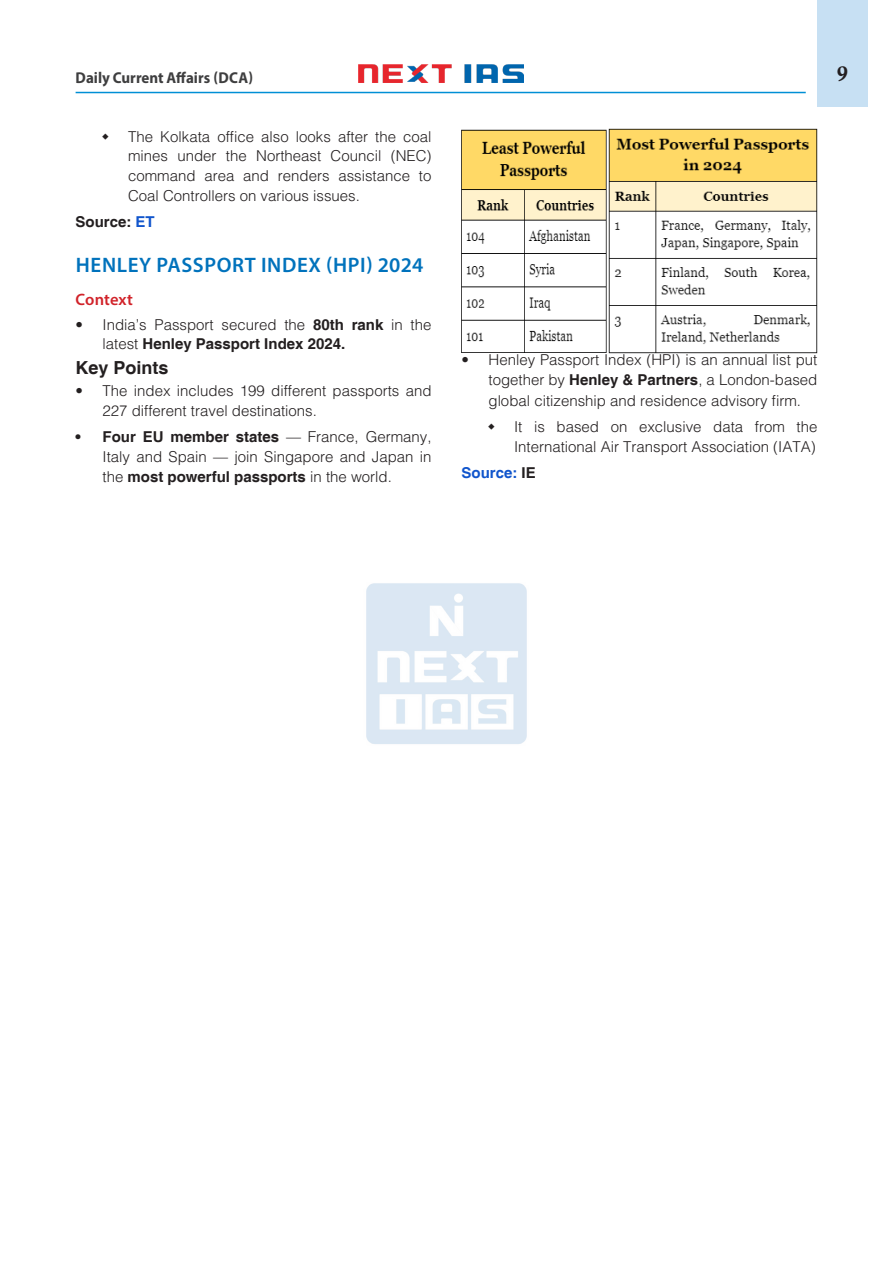
<style>
.page{position:relative;width:893px;height:1263px;background:#fff}
.page>*{position:absolute;margin:0;border:0;box-sizing:border-box;transform-origin:0 0}
.H-1{font:600 21px "Myriad Pro";letter-spacing:.03em;color:#0072bc}
.t1{font:21px "Calis MT Bol";color:#231f20}
.t2{font:700 18px "Helvetica";color:#231f20}
.H-2{font:600 16.5px "Myriad Pro";letter-spacing:.005em;color:#d1232a}
.t3{font:700 15.75px "Myriad Pro";color:#3e3e3f;scale:.95 1}
.t4{font:300 15px/19.8px "Helvetica";color:#231f20;text-align:justify}
.body{font:700 15px "Helvetica";color:#231f20}
.body-2{font:700 15px "Helvetica";color:#15c}
.s1{color:#15c}
.s2{font-weight:700}
.s3{color:#231f20}
</style>
<div class="page">
<div style="left:817px;top:0;width:51px;height:107px;background:#c7e0f3"></div>
<img style="left:358px;top:64px;width:165px;height:19px">
<hr style="left:76px;top:92px;width:730px;height:1px;background:#008fd5">
<img style="left:366px;top:583px;width:161px;height:161px">
<img style="left:609px;top:129px;width:208px;height:224px">
<img style="left:461px;top:129px;width:146px;height:224px">
<p class="t3" style="left:76px;top:67px;width:188px">Daily Current Affairs (DCA)</p>
<h1 class="t1" style="left:837px;top:62px;width:12px">9</h1>
<p class="t4" style="left:128px;top:126px;width:305px">The Kolkata office also looks after the coal mines under the Northeast Council (NEC) command area and renders assistance to Coal Controllers on various issues.</p>
<p class="body" style="left:76px;top:212px;width:81px">Source: <span class="s1">ET</span></p>
<p class="H-1" style="left:76px;top:251px;width:349px">HENLEY PASSPORT INDEX (HPI) 2024</p>
<p class="H-2" style="left:76px;top:289px;width:59px">Context</p>
<p class="t4" style="left:103px;top:314px;width:330px;text-indent:-27px">• India’s Passport secured the <span class="s2">80th rank</span> in the latest <span class="s2">Henley Passport Index 2024.</span></p>
<p class="t2" style="left:76px;top:357px;width:95px">Key Points</p>
<p class="t4" style="left:103px;top:380px;width:330px;line-height:20.2px;text-indent:-27px">• The index includes 199 different passports and<br>227 different travel destinations.</p>
<p class="t4" style="left:103px;top:426px;width:330px;text-indent:-27px"><span class="s2">• Four EU member states</span> — France, Germany, Italy and Spain — join Singapore and Japan in the <span class="s2">most powerful passports</span> in the world.</p>
<p class="t4" style="left:488px;top:349px;width:330px;line-height:20.2px;text-indent:-27px">• Henley Passport Index (HPI) is an annual list put together by <span class="s2">Henley &amp; Partners</span>, a London-based global citizenship and residence advisory firm.</p>
<p class="t4" style="left:514px;top:416px;width:305px;line-height:20.2px">It is based on exclusive data from the<br>International Air Transport Association (IATA)</p>
<p class="body-2" style="left:461px;top:464px;width:76px">Source: <span class="s3">IE</span></p>
</div>
